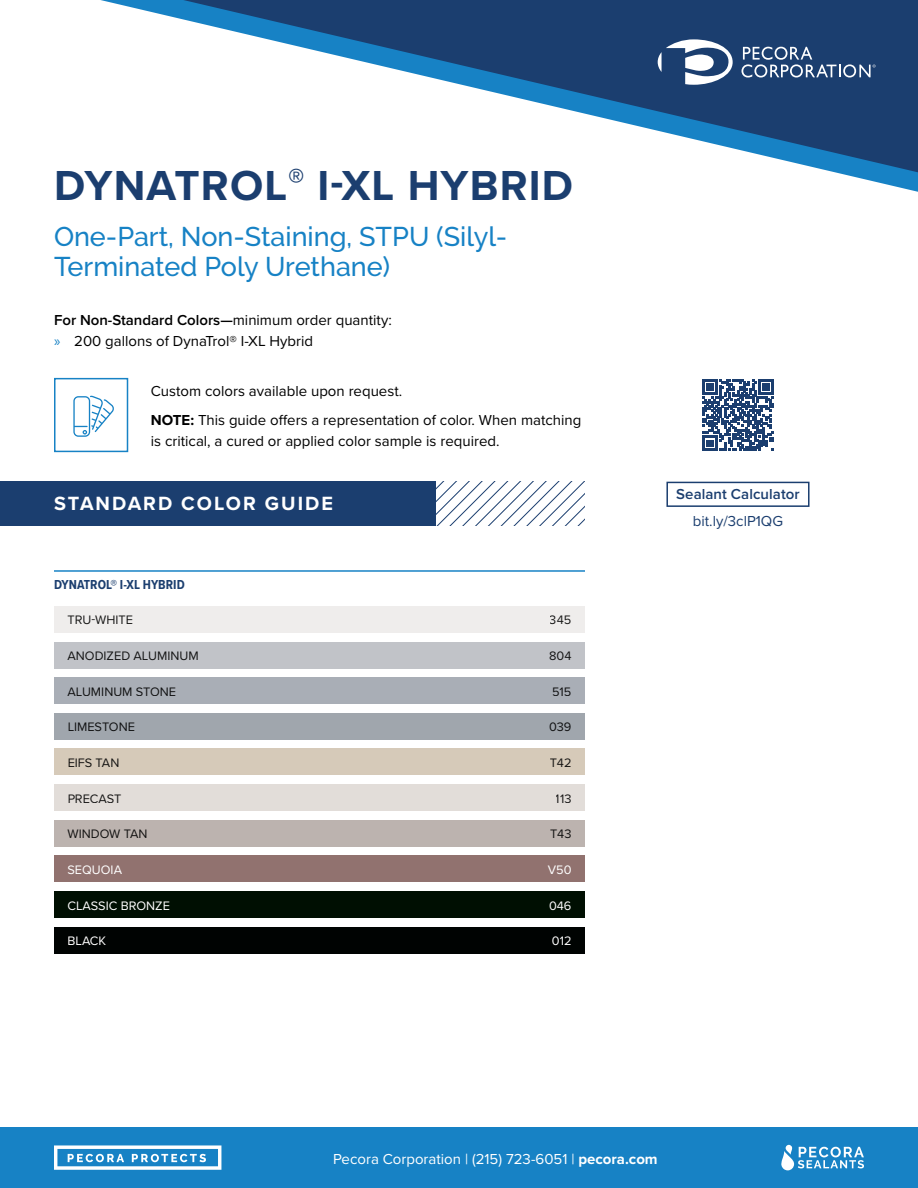
<style>
.page{position:relative;width:918px;height:1188px;background:#fff}
.page>*{position:absolute;margin:0;border:0;box-sizing:border-box;transform-origin:0 0}
.t1{font:700 43.5px "Proxima Nova";letter-spacing:.025em;color:#1b3e6f}
.t2{font:500 27px/30px "Raleway";color:#1782c5}
.t3{font:700 19.8px "Proxima Nova";letter-spacing:.1em;color:#fff}
.t4{font:15px/21px "Proxima Nova";color:#000}
.t5{font:15px "Proxima Nova";color:#fff}
.t6{font:600 15px "Proxima Nova";letter-spacing:.005em;color:#1b3e6f}
.t7{font:15px "Proxima Nova";color:#1b3e6f}
.t8{font:700 13.5px "Proxima Nova Cond";color:#1b3e6f}
.t9{font:12.75px "Proxima Nova";color:#000}
.t10{font:12.75px "Proxima Nova";color:#fff}
.s1{font-weight:600}
.s2{font-family:"Myriad Pro";color:#1782c5}
.s3{font-weight:700}
</style>
<div class="page">
<div style="left:54px;top:606px;width:531px;height:27px;background:#efedec"></div>
<div style="left:54px;top:642px;width:531px;height:27px;background:#c1c3c8"></div>
<div style="left:54px;top:677px;width:531px;height:27px;background:#a9aeb6"></div>
<div style="left:54px;top:713px;width:531px;height:27px;background:#a0a6ad"></div>
<div style="left:54px;top:748px;width:531px;height:27px;background:#d6cab9"></div>
<div style="left:54px;top:784px;width:531px;height:27px;background:#e2ddd9"></div>
<div style="left:54px;top:820px;width:531px;height:27px;background:#bcb3af"></div>
<div style="left:54px;top:855px;width:531px;height:27px;background:#91726f"></div>
<div style="left:54px;top:891px;width:531px;height:27px;background:#000f02"></div>
<div style="left:54px;top:927px;width:531px;height:27px;background:#000302"></div>
<div style="left:0;top:1127px;width:918px;height:61px;background:#1782c5"></div>
<svg style="left:54px;top:1145px;width:167px;height:25px"></svg>
<svg style="left:781px;top:1145px;width:83px;height:25px"></svg>
<svg style="left:100px;top:0;width:818px;height:192px"></svg>
<svg style="left:183px;top:0;width:735px;height:172px"></svg>
<svg style="left:658px;top:39px;width:75px;height:46px"></svg>
<svg style="left:742px;top:47px;width:134px;height:31px;background:#49658c"></svg>
<svg style="left:73px;top:396px;width:41px;height:41px"></svg>
<div style="left:54px;top:378px;width:74px;height:74px;border:2px solid #1782c5"></div>
<svg style="left:702px;top:379px;width:72px;height:72px"></svg>
<svg style="left:666px;top:481px;width:144px;height:26px"></svg>
<svg style="left:435px;top:482px;width:150px;height:44px"></svg>
<div style="left:0;top:482px;width:435px;height:44px;background:#1b3e6f"></div>
<hr style="left:54px;top:570px;width:531px;height:2px;background:#1782c5">
<h1 class="t1" style="left:54px;top:153px;width:520px">DYNATROL<sup>®</sup> I-XL HYBRID</h1>
<h2 class="t2" style="left:54px;top:222px;width:455px">One-Part, Non-Staining, STPU (Silyl-<br>Terminated Poly Urethane)</h2>
<p class="t4" style="left:54px;top:309px;width:339px"><span class="s1">For Non-Standard Colors—</span>minimum order quantity: <span class="s2">»</span> 200 gallons of DynaTrol® I-XL Hybrid</p>
<p class="t4" style="left:151px;top:376px;width:432px;line-height:29.1px">Custom colors available upon request.<br><span class="s3">NOTE:</span> This guide offers a representation of color. When matching</p>
<p class="t4" style="left:151px;top:430px;width:350px">is critical, a cured or applied color sample is required.</p>
<h3 class="t3" style="left:54px;top:489px;width:281px">STANDARD COLOR GUIDE</h3>
<p class="t8" style="left:54px;top:574px;width:132px">DYNATROL® I-XL HYBRID</p>
<p class="t9" style="left:68px;top:611px;width:67px">TRU-WHITE</p>
<p class="t9" style="left:550px;top:611px;width:23px">345</p>
<p class="t9" style="left:68px;top:646px;width:133px">ANODIZED ALUMINUM</p>
<p class="t9" style="left:549px;top:646px;width:24px">804</p>
<p class="t9" style="left:68px;top:682px;width:110px">ALUMINUM STONE</p>
<p class="t9" style="left:68px;top:718px;width:69px">LIMESTONE</p>
<p class="t9" style="left:552px;top:682px;width:21px">515</p>
<p class="t9" style="left:549px;top:718px;width:24px">039</p>
<p class="t9" style="left:68px;top:753px;width:53px">EIFS TAN</p>
<p class="t9" style="left:550px;top:753px;width:23px">T42</p>
<p class="t9" style="left:68px;top:789px;width:55px">PRECAST</p>
<p class="t9" style="left:556px;top:789px;width:17px">113</p>
<p class="t9" style="left:68px;top:824px;width:82px">WINDOW TAN</p>
<p class="t10" style="left:68px;top:860px;width:56px">SEQUOIA</p>
<p class="t9" style="left:550px;top:824px;width:23px">T43</p>
<p class="t10" style="left:548px;top:860px;width:25px">V50</p>
<p class="t10" style="left:68px;top:896px;width:104px">CLASSIC BRONZE</p>
<p class="t10" style="left:68px;top:931px;width:40px">BLACK</p>
<p class="t10" style="left:549px;top:896px;width:24px">046</p>
<p class="t10" style="left:552px;top:931px;width:21px">012</p>
<p class="t6" style="left:676px;top:483px;width:125px">Sealant Calculator</p>
<p class="t7" style="left:693px;top:510px;width:92px">bit.ly/3clP1QG</p>
<p class="t5" style="left:333px;top:1147px;width:326px">Pecora Corporation | (215) 723-6051 | <span class="s3">pecora.com</span></p>
</div>
